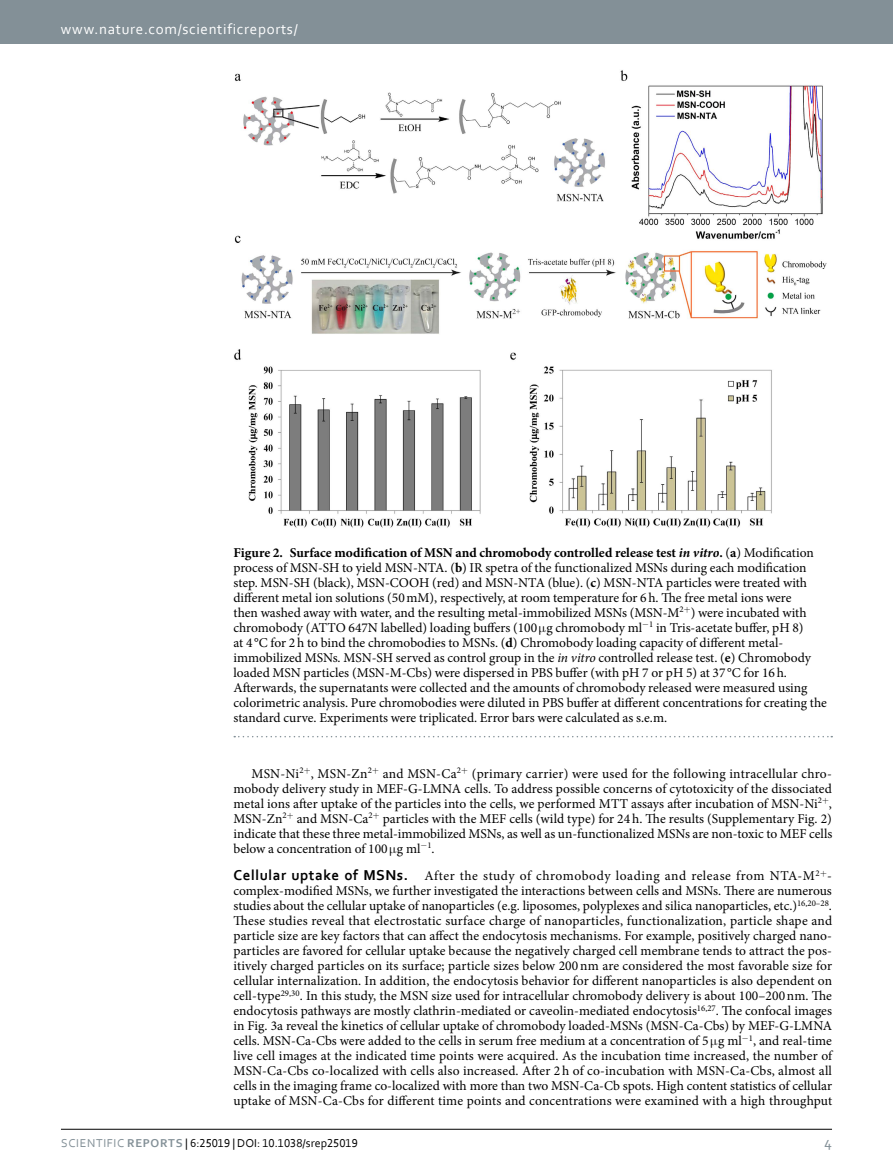
<style>
.page{position:relative;width:893px;height:1174px;background:#fff}
.page>*{position:absolute;margin:0;border:0;box-sizing:border-box;transform-origin:0 0}
.t1{font:15px "Corbel";letter-spacing:.045em;color:#fff}
.t2{font:15px "Corbel";color:#839097}
.t3{font:13.5px/15px "Minion Pro";color:#000;text-align:justify}
.t4{font:12px "Corbel";color:#000}
.s1{font-weight:700}
.s2{font-weight:700;font-style:italic}
.s3{font-style:italic}
.s4{font-family:"Corbel";font-weight:700;font-size:15px}
.s5{color:#839097}
.s6{font-weight:700;color:#839097}
</style>
<div class="page">
<div style="left:0;top:0;width:893px;height:43px;background:#839097"></div>
<hr style="left:61px;top:1129px;width:771px;height:1px;background:#000">
<img style="left:234px;top:70px;width:593px;height:458px">
<svg style="left:234px;top:736px;width:598px;height:1px"></svg>
<p class="t1" style="left:61px;top:19px;width:238px">www.nature.com/scientificreports/</p>
<p class="t3" style="left:233px;top:545px;width:595px;text-align:left"><span class="s1">Figure 2. Surface modification of MSN and chromobody controlled release test</span> <span class="s2">in vitro</span><span class="s1">.</span> (<span class="s1">a</span>) Modification process of MSN-SH to yield MSN-NTA. (<span class="s1">b</span>) IR spetra of the functionalized MSNs during each modification step. MSN-SH (black), MSN-COOH (red) and MSN-NTA (blue). (<span class="s1">c</span>) MSN-NTA particles were treated with different metal ion solutions (50mM), respectively, at room temperature for 6h. The free metal ions were<br>then washed away with water, and the resulting metal-immobilized MSNs (MSN-M<sup>2</sup> ) were incubated with chromobody (ATTO 647N labelled) loading buffers (100 g chromobody ml−<sup>1</sup> in Tris-acetate buffer, pH 8)<br>at 4 °C for 2h to bind the chromobodies to MSNs. (<span class="s1">d</span>) Chromobody loading capacity of different metal&shy;immobilized MSNs. MSN-SH served as control group in the <span class="s3">in vitro</span> controlled release test. (<span class="s1">e</span>) Chromobody loaded MSN particles (MSN-M-Cbs) were dispersed in PBS buffer (with pH 7 or pH 5) at 37 °C for 16h.<br>Afterwards, the supernatants were collected and the amounts of chromobody released were measured using colorimetric analysis. Pure chromobodies were diluted in PBS buffer at different concentrations for creating the standard curve. Experiments were triplicated. Error bars were calculated as s.e.m.</p>
<p class="t3" style="left:233px;top:766px;width:600px;text-indent:18px">MSN-Ni<sup>2</sup> , MSN-Zn<sup>2</sup> and MSN-Ca<sup>2</sup> (primary carrier) were used for the following intracellular chro&shy;mobody delivery study in MEF-G-LMNA cells. To address possible concerns of cytotoxicity of the dissociated metal ions after uptake of the particles into the cells, we performed MTT assays after incubation of MSN-Ni<sup>2</sup> , MSN-Zn<sup>2</sup> and MSN-Ca<sup>2</sup> particles with the MEF cells (wild type) for 24 h. The results (Supplementary Fig. 2) indicate that these three metal-immobilized MSNs, as well as un-functionalized MSNs are non-toxic to MEF cells below a concentration of 100 g ml−<sup>1</sup>.</p>
<p class="t3" style="left:233px;top:868px;width:600px"><span class="s4">Cellular uptake of MSNs.</span> After the study of chromobody loading and release from NTA-M<sup>2</sup> - complex-modified MSNs, we further investigated the interactions between cells and MSNs. There are numerous studies about the cellular uptake of nanoparticles (e.g. liposomes, polyplexes and silica nanoparticles, etc.)<sup>16,20–28</sup>.<br>These studies reveal that electrostatic surface charge of nanoparticles, functionalization, particle shape and particle size are key factors that can affect the endocytosis mechanisms. For example, positively charged nano&shy;particles are favored for cellular uptake because the negatively charged cell membrane tends to attract the pos&shy;itively charged particles on its surface; particle sizes below 200 nm are considered the most favorable size for cellular internalization. In addition, the endocytosis behavior for different nanoparticles is also dependent on cell-type<sup>29,30</sup>. In this study, the MSN size used for intracellular chromobody delivery is about 100–200nm. The endocytosis pathways are mostly clathrin-mediated or caveolin-mediated endocytosis<sup>16,27</sup>. The confocal images in Fig. 3a reveal the kinetics of cellular uptake of chromobody loaded-MSNs (MSN-Ca-Cbs) by MEF-G-LMNA cells. MSN-Ca-Cbs were added to the cells in serum free medium at a concentration of 5 g ml−<sup>1</sup>, and real-time live cell images at the indicated time points were acquired. As the incubation time increased, the number of MSN-Ca-Cbs co-localized with cells also increased. After 2 h of co-incubation with MSN-Ca-Cbs, almost all cells in the imaging frame co-localized with more than two MSN-Ca-Cb spots. High content statistics of cellular uptake of MSN-Ca-Cbs for different time points and concentrations were examined with a high throughput</p>
<p class="t4" style="left:61px;top:1135px;width:298px"><span class="s5">Scientific</span> <span class="s6">Reports</span> | 6:25019 | DOI: 10.1038/srep25019</p>
<p class="t2" style="left:824px;top:1132px;width:9px">4</p>
</div>
